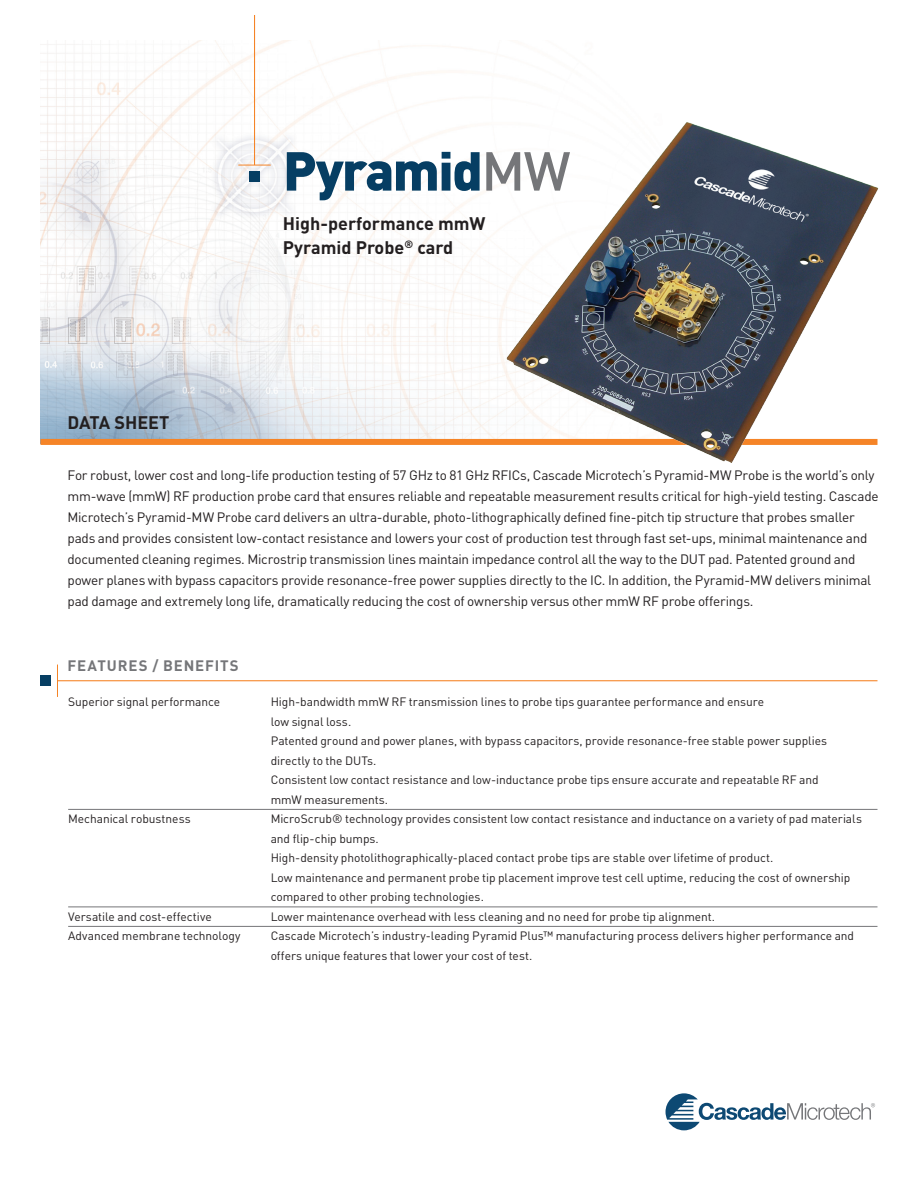
<style>
.page{position:relative;width:918px;height:1188px;background:#fff}
.page>*{position:absolute;margin:0;border:0;box-sizing:border-box;transform-origin:0 0}
.t1{font:900 54px "DINOT";letter-spacing:-.03em;color:#063e63}
.t2{font:700 18px/24px "DINOT";color:#231f20}
.t3{font:700 15px "DINOT";letter-spacing:.06em;color:#757679}
.t4{font:13.5px/21px "DINOT";letter-spacing:-.02em;color:#231f20}
.t5{font:12px/19.5px "DINOT";letter-spacing:-.005em;color:#231f20}
.s1{font-weight:500;color:#757679}
</style>
<div class="page">
<img style="left:40px;top:40px;width:460px;height:399px">
<hr style="left:254px;top:15px;width:1px;height:150px;background:#f58427">
<hr style="left:238px;top:165px;width:33px;height:1px;background:#f58427">
<div style="left:249px;top:171px;width:11px;height:11px;background:#063e63"></div>
<svg style="left:666px;top:1093px;width:209px;height:37px"></svg>
<div style="left:40px;top:439px;width:838px;height:6px;background:#f58427"></div>
<img style="left:500px;top:122px;width:379px;height:341px">
<hr style="left:57px;top:680px;width:821px;height:1px;background:#f58427">
<hr style="left:57px;top:665px;width:1px;height:32px;background:#f58427">
<div style="left:41px;top:675px;width:10px;height:11px;background:#063e63"></div>
<hr style="left:68px;top:809px;width:809px;height:1px;background:#757679">
<hr style="left:68px;top:907px;width:809px;height:1px;background:#757679">
<hr style="left:68px;top:926px;width:809px;height:1px;background:#757679">
<h2 class="t2" style="left:68px;top:410px;width:103px">DATA SHEET</h2>
<h1 class="t1" style="left:283px;top:135px;width:289px">Pyramid<span class="s1">MW</span></h1>
<h2 class="t2" style="left:283px;top:211px;width:204px">High-performance mmW<br>Pyramid Probe<sup>®</sup> card</h2>
<p class="t4" style="left:68px;top:464px;width:813px">For robust, lower cost and long-life production testing of 57 GHz to 81 GHz RFICs, Cascade Microtech’s Pyramid-MW Probe is the world’s only mm-wave (mmW) RF production probe card that ensures reliable and repeatable measurement results critical for high-yield testing. Cascade Microtech’s Pyramid-MW Probe card delivers an ultra-durable, photo-lithographically defined fine-pitch tip structure that probes smaller pads and provides consistent low-contact resistance and lowers your cost of production test through fast set-ups, minimal maintenance and documented cleaning regimes. Microstrip transmission lines maintain impedance control all the way to the DUT pad. Patented ground and power planes with bypass capacitors provide resonance-free power supplies directly to the IC. In addition, the Pyramid-MW delivers minimal pad damage and extremely long life, dramatically reducing the cost of ownership versus other mmW RF probe offerings.</p>
<p class="t3" style="left:68px;top:656px;width:163px">FEATURES / Benefits</p>
<p class="t5" style="left:68px;top:692px;width:154px">Superior signal performance</p>
<p class="t5" style="left:271px;top:692px;width:558px">High-bandwidth mmW RF transmission lines to probe tips guarantee performance and ensure<br>low signal loss.<br>Patented ground and power planes, with bypass capacitors, provide resonance-free stable power supplies directly to the DUTs.<br>Consistent low contact resistance and low-inductance probe tips ensure accurate and repeatable RF and mmW measurements.</p>
<p class="t5" style="left:68px;top:809px;width:124px">Mechanical robustness</p>
<p class="t5" style="left:271px;top:809px;width:593px">MicroScrub® technology provides consistent low contact resistance and inductance on a variety of pad materials and flip-chip bumps.<br>High-density photolithographically-placed contact probe tips are stable over lifetime of product.<br>Low maintenance and permanent probe tip placement improve test cell uptime, reducing the cost of ownership compared to other probing technologies.</p>
<p class="t5" style="left:68px;top:906px;width:145px">Versatile and cost-effective</p>
<p class="t5" style="left:271px;top:906px;width:446px">Lower maintenance overhead with less cleaning and no need for probe tip alignment.</p>
<p class="t5" style="left:68px;top:926px;width:174px">Advanced membrane technology</p>
<p class="t5" style="left:271px;top:926px;width:585px">Cascade Microtech’s industry-leading Pyramid Plus™ manufacturing process delivers higher performance and offers unique features that lower your cost of test.</p>
</div>
